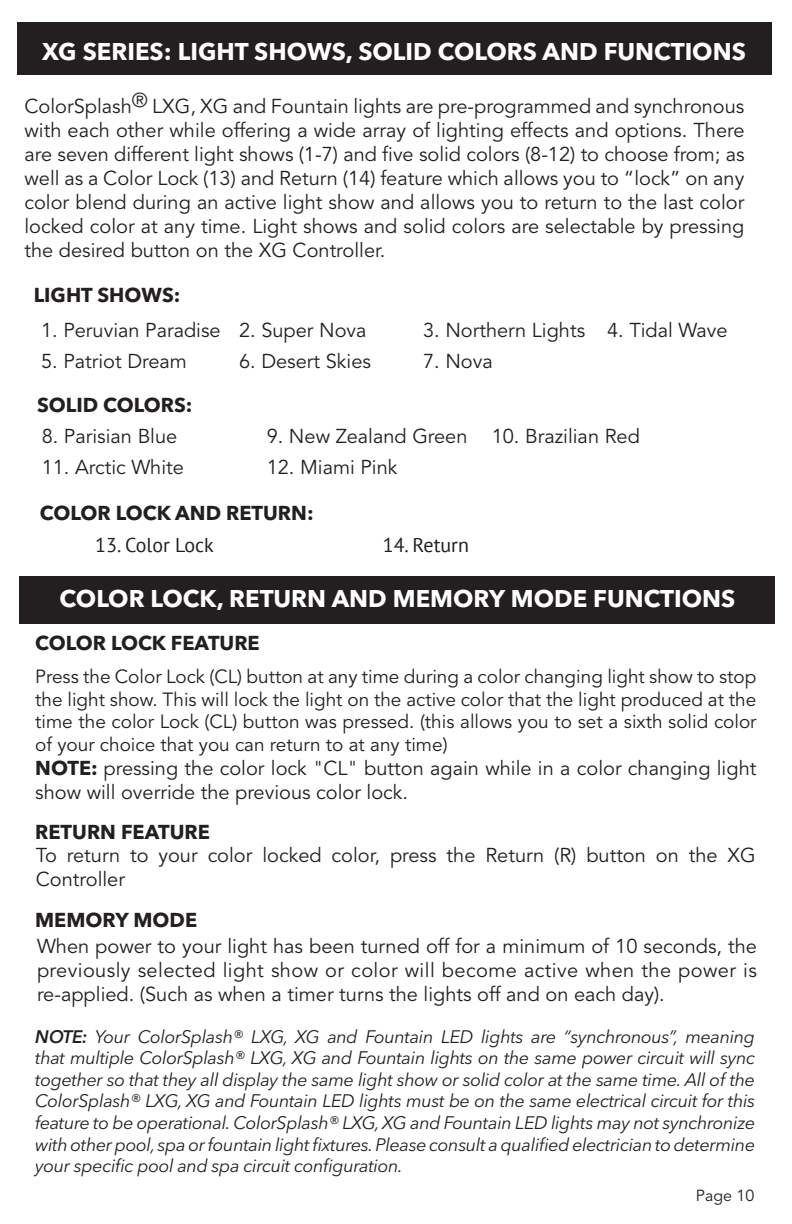
<style>
.page{position:relative;width:792px;height:1224px;background:#fff}
.page>*{position:absolute;margin:0;border:0;box-sizing:border-box;transform-origin:0 0}
.t1{font:700 24px "Avenir Next LT Pro";color:#fff}
.t2{font:20px/24px "Avenir";color:#231f20}
.t3{font:700 20px "Avenir Next LT Pro";color:#231f20}
.t4{font:20px "PT Sans";color:#231f20}
.t5{font:19px/22.8px "Avenir";color:#231f20;text-align:justify}
.t6{font:italic 18px/21.6px "Avenir Next LT Pro";letter-spacing:-.02em;color:#231f20;text-align:justify}
.t7{font:16px "Avenir";color:#231f20}
.s1{font-family:"Avenir Next LT Pro";font-weight:700}
.s2{font-weight:600}
</style>
<div class="page">
<div style="left:19px;top:576px;width:756px;height:47px;background:#231f20"></div>
<div style="left:17px;top:22px;width:755px;height:53px;background:#231f20"></div>
<p class="t1" style="left:42px;top:37px;width:705px">XG SERIES: LIGHT SHOWS, SOLID COLORS AND FUNCTIONS</p>
<p class="t2" style="left:24px;top:95px;width:722px;text-align:justify">ColorSplash® LXG, XG and Fountain lights are pre-programmed and synchronous with each other while offering a wide array of lighting effects and options. There are seven different light shows (1-7) and five solid colors (8-12) to choose from; as well as a Color Lock (13) and Return (14) feature which allows you to “lock” on any color blend during an active light show and allows you to return to the last color locked color at any time. Light shows and solid colors are selectable by pressing the desired button on the XG Controller.</p>
<p class="t3" style="left:34px;top:283px;width:148px">LIGHT SHOWS:</p>
<p class="t2" style="left:41px;top:318px;width:181px">1. Peruvian Paradise</p>
<p class="t2" style="left:239px;top:318px;width:129px">2. Super Nova</p>
<p class="t2" style="left:423px;top:318px;width:164px">3. Northern Lights</p>
<p class="t2" style="left:607px;top:318px;width:122px">4. Tidal Wave</p>
<p class="t2" style="left:41px;top:349px;width:147px">5. Patriot Dream</p>
<p class="t2" style="left:239px;top:349px;width:133px">6. Desert Skies</p>
<p class="t2" style="left:423px;top:349px;width:71px">7. Nova</p>
<p class="t3" style="left:37px;top:393px;width:157px">SOLID COLORS:</p>
<p class="t2" style="left:42px;top:425px;width:137px">8. Parisian Blue</p>
<p class="t2" style="left:267px;top:425px;width:202px">9. New Zealand Green</p>
<p class="t2" style="left:492px;top:425px;width:150px">10. Brazilian Red</p>
<p class="t2" style="left:42px;top:456px;width:144px">11. Arctic White</p>
<p class="t2" style="left:267px;top:456px;width:132px">12. Miami Pink</p>
<p class="t3" style="left:40px;top:501px;width:275px">COLOR LOCK AND RETURN:</p>
<p class="t4" style="left:95px;top:532px;width:120px">13. Color Lock</p>
<p class="t4" style="left:383px;top:532px;width:88px">14. Return</p>
<p class="t1" style="left:60px;top:584px;width:677px">COLOR LOCK, RETURN AND MEMORY MODE FUNCTIONS</p>
<p class="t3" style="left:35px;top:631px;width:226px">COLOR LOCK FEATURE</p>
<p class="t5" style="left:35px;top:665px;width:723px">Press the Color Lock (CL) button at any time during a color changing light show to stop the light show. This will lock the light on the active color that the light produced at the time the color Lock (CL) button was pressed. (this allows you to set a sixth solid color of your choice that you can return to at any time)</p>
<p class="t2" style="left:35px;top:757px;width:723px"><span class="s1">NOTE:</span> pressing the color lock "CL" button again while in a color changing light show will override the previous color lock.</p>
<p class="t3" style="left:35px;top:820px;width:176px">RETURN FEATURE</p>
<p class="t2" style="left:36px;top:844px;width:721px">To return to your color locked color, press the Return (R) button on the XG<br>Controller</p>
<p class="t3" style="left:35px;top:908px;width:164px">MEMORY MODE</p>
<p class="t2" style="left:37px;top:935px;width:722px;text-align:justify">When power to your light has been turned off for a minimum of 10 seconds, the previously selected light show or color will become active when the power is re-applied. (Such as when a timer turns the lights off and on each day).</p>
<p class="t6" style="left:35px;top:1025px;width:722px"><span class="s2">NOTE:</span> Your ColorSplash® LXG, XG and Fountain LED lights are “synchronous”, meaning that multiple ColorSplash® LXG, XG and Fountain lights on the same power circuit will sync together so that they all display the same light show or solid color at the same time. All of the ColorSplash® LXG, XG and Fountain LED lights must be on the same electrical circuit for this feature to be operational. ColorSplash® LXG, XG and Fountain LED lights may not synchronize with other pool, spa or fountain light fixtures. Please consult a qualified electrician to determine your specific pool and spa circuit configuration.</p>
<p class="t7" style="left:696px;top:1186px;width:60px">Page 10</p>
</div>
